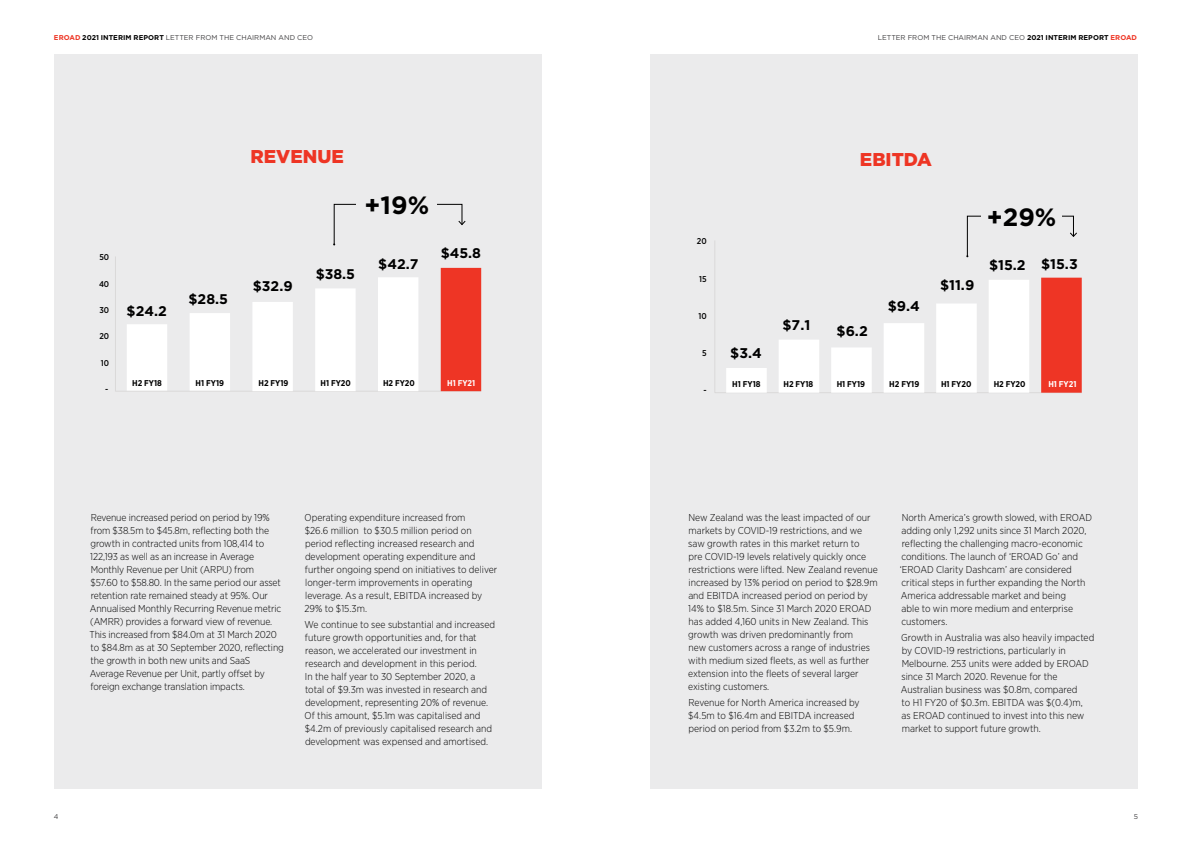
<style>
.page{position:relative;width:1191px;height:842px;background:#fff}
.page>*{position:absolute;margin:0;border:0;box-sizing:border-box;transform-origin:0 0}
.Opening_large_senten{font:700 25px "Gotham";color:#000}
.t1{font:900 18.5px "Gotham";color:#ee3524}
.t2{font:700 14.1px "Gotham";color:#000}
.t3{font:700 14px "Gotham";color:#000}
.Black_body_copy{font:300 10px/13px "Gotham Narrow";color:#000}
.t4{font:700 8.4px "Gotham Narrow";color:#000}
.t5{font:500 8.4px "Gotham Narrow";letter-spacing:-.01em;color:#000}
.t6{font:700 8.4px "Gotham Narrow";color:#fff}
.t7{font:7px "Gotham";color:#414042}
.s1{font-weight:700;color:#ee3524}
.s2{font-weight:700;color:#000}
</style>
<div class="page">
<div style="left:54px;top:54px;width:487px;height:734px;background:#ebebec"></div>
<svg style="left:115px;top:256px;width:367px;height:136px"></svg>
<div style="left:252px;top:302px;width:41px;height:89px;background:#fff"></div>
<div style="left:315px;top:288px;width:41px;height:103px;background:#fff"></div>
<div style="left:378px;top:277px;width:40px;height:114px;background:#fff"></div>
<div style="left:441px;top:268px;width:40px;height:123px;background:#ee3525"></div>
<svg style="left:333px;top:204px;width:133px;height:41px"></svg>
<div style="left:357px;top:181px;width:80px;height:46px;background:#ebebec"></div>
<div style="left:650px;top:54px;width:487px;height:734px;background:#ebebec"></div>
<svg style="left:714px;top:241px;width:368px;height:152px"></svg>
<svg style="left:726px;top:368px;width:40px;height:25px"></svg>
<div style="left:778px;top:340px;width:41px;height:53px;background:#fff"></div>
<div style="left:831px;top:347px;width:40px;height:46px;background:#fff"></div>
<div style="left:883px;top:323px;width:41px;height:70px;background:#fff"></div>
<div style="left:936px;top:303px;width:40px;height:90px;background:#fff"></div>
<div style="left:988px;top:280px;width:41px;height:113px;background:#fff"></div>
<div style="left:1041px;top:278px;width:40px;height:115px;background:#ee3525"></div>
<svg style="left:966px;top:216px;width:111px;height:41px"></svg>
<div style="left:981px;top:193px;width:80px;height:46px;background:#ebebec"></div>
<p class="t7" style="left:54px;top:33px;width:261px"><span class="s1">EROAD</span> <span class="s2">2021 INTERIM REPORT</span> LETTER FROM THE CHAIRMAN AND CEO</p>
<p class="t7" style="left:877px;top:33px;width:261px">LETTER FROM THE CHAIRMAN AND CEO <span class="s2">2021 INTERIM REPORT</span> <span class="s1">EROAD</span></p>
<p class="t5" style="left:99px;top:252px;width:11px">50</p>
<p class="t5" style="left:99px;top:278px;width:11px">40</p>
<p class="t5" style="left:100px;top:305px;width:11px">30</p>
<p class="t5" style="left:100px;top:331px;width:11px">20</p>
<p class="t5" style="left:101px;top:357px;width:10px">10</p>
<p class="t5" style="left:105px;top:384px;width:5px">-</p>
<p class="t3" style="left:127px;top:302px;width:42px">$24.2</p>
<p class="t3" style="left:189px;top:290px;width:41px">$28.5</p>
<p class="t1" style="left:250px;top:143px;width:95px">REVENUE</p>
<p class="t3" style="left:253px;top:277px;width:41px">$32.9</p>
<p class="Opening_large_senten" style="left:364px;top:189px;width:66px">+19%</p>
<p class="t3" style="left:316px;top:264px;width:41px">$38.5</p>
<p class="t3" style="left:378px;top:254px;width:42px">$42.7</p>
<p class="t3" style="left:441px;top:244px;width:42px">$45.8</p>
<p class="t4" style="left:132px;top:377px;width:31px">H2 FY18</p>
<p class="t4" style="left:196px;top:377px;width:30px">H1 FY19</p>
<p class="t4" style="left:258px;top:377px;width:31px">H2 FY19</p>
<p class="t4" style="left:320px;top:377px;width:32px">H1 FY20</p>
<p class="t4" style="left:383px;top:377px;width:33px">H2 FY20</p>
<p class="t6" style="left:447px;top:377px;width:30px">H1 FY21</p>
<p class="Black_body_copy" style="left:90px;top:511px;width:196px">Revenue increased period on period by 19% from $38.5m to $45.8m, reflecting both the growth in contracted units from 108,414 to 122,193 as well as an increase in Average Monthly Revenue per Unit (ARPU) from<br>$57.60 to $58.80. In the same period our asset retention rate remained steady at 95%. Our Annualised Monthly Recurring Revenue metric (AMRR) provides a forward view of revenue.<br>This increased from $84.0m at 31 March 2020 to $84.8m as at 30 September 2020, reflecting the growth in both new units and SaaS Average Revenue per Unit, partly offset by foreign exchange translation impacts.</p>
<p class="Black_body_copy" style="left:304px;top:511px;width:194px">Operating expenditure increased from<br>$26.6 million to $30.5 million period on period reflecting increased research and development operating expenditure and further ongoing spend on initiatives to deliver longer-term improvements in operating leverage. As a result, EBITDA increased by 29% to $15.3m.</p>
<p class="Black_body_copy" style="left:305px;top:618px;width:192px">We continue to see substantial and increased future growth opportunities and, for that reason, we accelerated our investment in research and development in this period.<br>In the half year to 30 September 2020, a total of $9.3m was invested in research and development, representing 20% of revenue.<br>Of this amount, $5.1m was capitalised and $4.2m of previously capitalised research and development was expensed and amortised.</p>
<p class="t5" style="left:697px;top:236px;width:11px">20</p>
<p class="t5" style="left:699px;top:273px;width:9px">15</p>
<p class="t5" style="left:698px;top:310px;width:10px">10</p>
<p class="t5" style="left:702px;top:348px;width:6px">5</p>
<p class="t5" style="left:703px;top:385px;width:5px">-</p>
<p class="t2" style="left:730px;top:343px;width:33px">$3.4</p>
<p class="t2" style="left:782px;top:315px;width:29px">$7.1</p>
<p class="t1" style="left:860px;top:146px;width:73px">EBITDA</p>
<p class="t2" style="left:836px;top:322px;width:33px">$6.2</p>
<p class="t2" style="left:887px;top:296px;width:34px">$9.4</p>
<p class="t2" style="left:940px;top:276px;width:36px">$11.9</p>
<p class="Opening_large_senten" style="left:986px;top:200px;width:71px">+29%</p>
<p class="t2" style="left:989px;top:255px;width:38px">$15.2</p>
<p class="t2" style="left:1041px;top:254px;width:38px">$15.3</p>
<p class="t4" style="left:732px;top:379px;width:30px">H1 FY18</p>
<p class="t4" style="left:783px;top:379px;width:31px">H2 FY18</p>
<p class="t4" style="left:836px;top:379px;width:30px">H1 FY19</p>
<p class="t4" style="left:889px;top:379px;width:31px">H2 FY19</p>
<p class="t4" style="left:941px;top:379px;width:32px">H1 FY20</p>
<p class="t6" style="left:1048px;top:379px;width:30px">H1 FY21</p>
<p class="t4" style="left:993px;top:379px;width:33px">H2 FY20</p>
<p class="Black_body_copy" style="left:688px;top:511px;width:191px">New Zealand was the least impacted of our markets by COVID-19 restrictions, and we saw growth rates in this market return to<br>pre COVID-19 levels relatively quickly once restrictions were lifted. New Zealand revenue increased by 13% period on period to $28.9m and EBITDA increased period on period by 14% to $18.5m. Since 31 March 2020 EROAD has added 4,160 units in New Zealand. This growth was driven predominantly from<br>new customers across a range of industries with medium sized fleets, as well as further extension into the fleets of several larger existing customers.</p>
<p class="Black_body_copy" style="left:688px;top:696px;width:173px">Revenue for North America increased by $4.5m to $16.4m and EBITDA increased period on period from $3.2m to $5.9m.</p>
<p class="Black_body_copy" style="left:899px;top:511px;width:194px">North America’s growth slowed, with EROAD adding only 1,292 units since 31 March 2020, reflecting the challenging macro-economic conditions. The launch of ‘EROAD Go’ and ‘EROAD Clarity Dashcam’ are considered critical steps in further expanding the North America addressable market and being<br>able to win more medium and enterprise customers.</p>
<p class="Black_body_copy" style="left:900px;top:631px;width:195px">Growth in Australia was also heavily impacted by COVID-19 restrictions, particularly in Melbourne. 253 units were added by EROAD since 31 March 2020. Revenue for the Australian business was $0.8m, compared<br>to H1 FY20 of $0.3m. EBITDA was $(0.4)m,<br>as EROAD continued to invest into this new market to support future growth.</p>
<p class="t7" style="left:54px;top:812px;width:6px">4</p>
<p class="t7" style="left:1133px;top:812px;width:6px">5</p>
</div>
